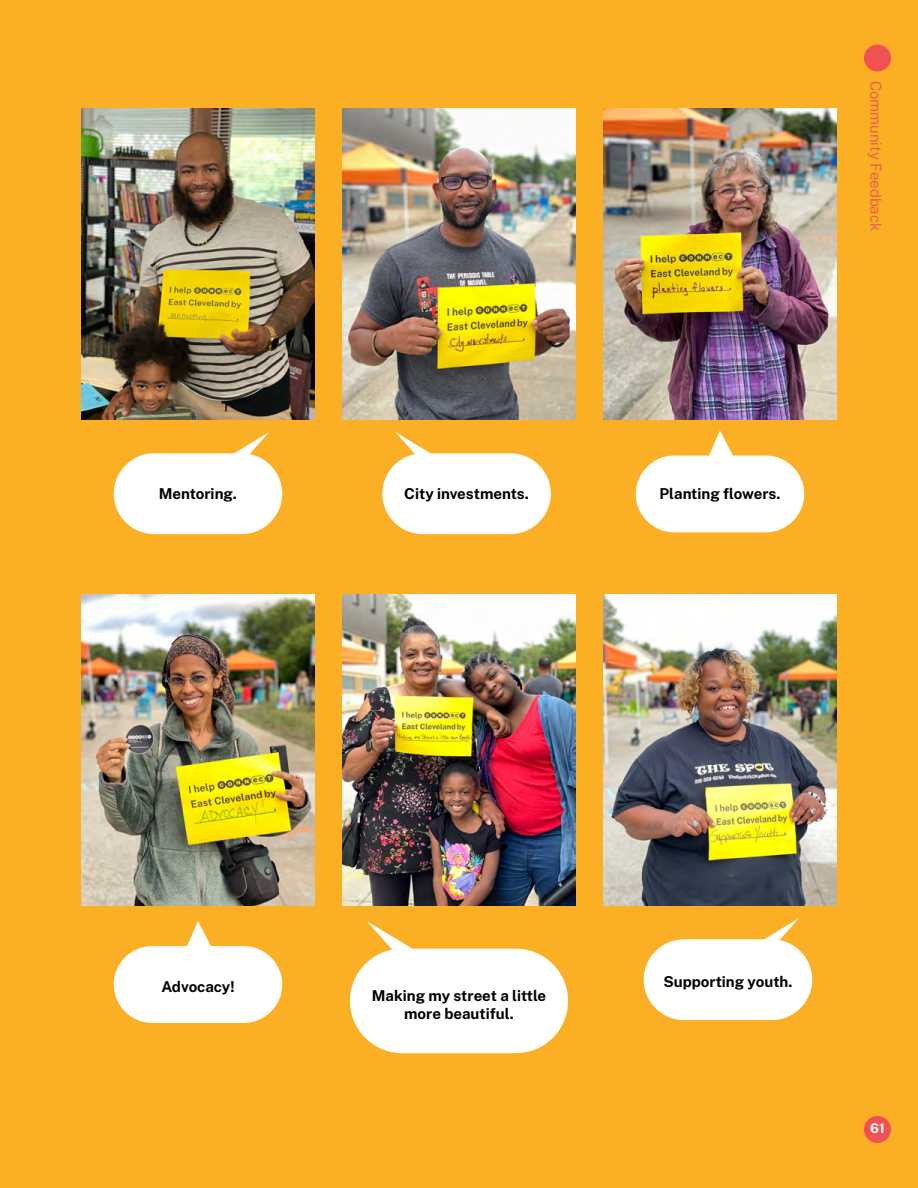
<style>
.page{position:relative;width:918px;height:1188px;background:#fbaf25}
.page>*{position:absolute;margin:0;border:0;box-sizing:border-box;transform-origin:0 0}
.t1{font:700 15px/18px "Public Sans";color:#000;text-align:center}
.t2{font:300 15px "Public Sans";color:#f05152}
.t3{font:700 13.5px "Public Sans";color:#fff}
</style>
<div class="page">
<div style="left:864px;top:1116px;width:27px;height:27px;background:#f05152;border-radius:50%"></div>
<div style="left:864px;top:45px;width:27px;height:27px;background:#f05152;border-radius:50%"></div>
<img style="left:81px;top:108px;width:234px;height:312px">
<img style="left:342px;top:108px;width:234px;height:312px">
<img style="left:603px;top:108px;width:234px;height:312px">
<img style="left:342px;top:594px;width:234px;height:312px">
<img style="left:603px;top:594px;width:234px;height:312px">
<img style="left:81px;top:594px;width:234px;height:312px">
<svg style="left:114px;top:432px;width:168px;height:102px"></svg>
<svg style="left:382px;top:432px;width:169px;height:102px"></svg>
<svg style="left:114px;top:921px;width:168px;height:102px"></svg>
<svg style="left:636px;top:430px;width:168px;height:102px"></svg>
<svg style="left:644px;top:918px;width:168px;height:102px"></svg>
<svg style="left:350px;top:921px;width:218px;height:132px"></svg>
<p class="t2" style="left:886px;top:81px;width:152px;rotate:90deg">Community Feedback</p>
<p class="t1" style="left:159px;top:484px;width:80px">Mentoring.</p>
<p class="t1" style="left:404px;top:484px;width:126px">City investments.</p>
<p class="t1" style="left:660px;top:484px;width:122px">Planting flowers.</p>
<p class="t1" style="left:161px;top:977px;width:75px">Advocacy!</p>
<p class="t1" style="left:663px;top:972px;width:131px">Supporting youth.</p>
<p class="t1" style="left:372px;top:986px;width:176px">Making my street a little more beautiful.</p>
<p class="t3" style="left:870px;top:1120px;width:16px">61</p>
</div>
